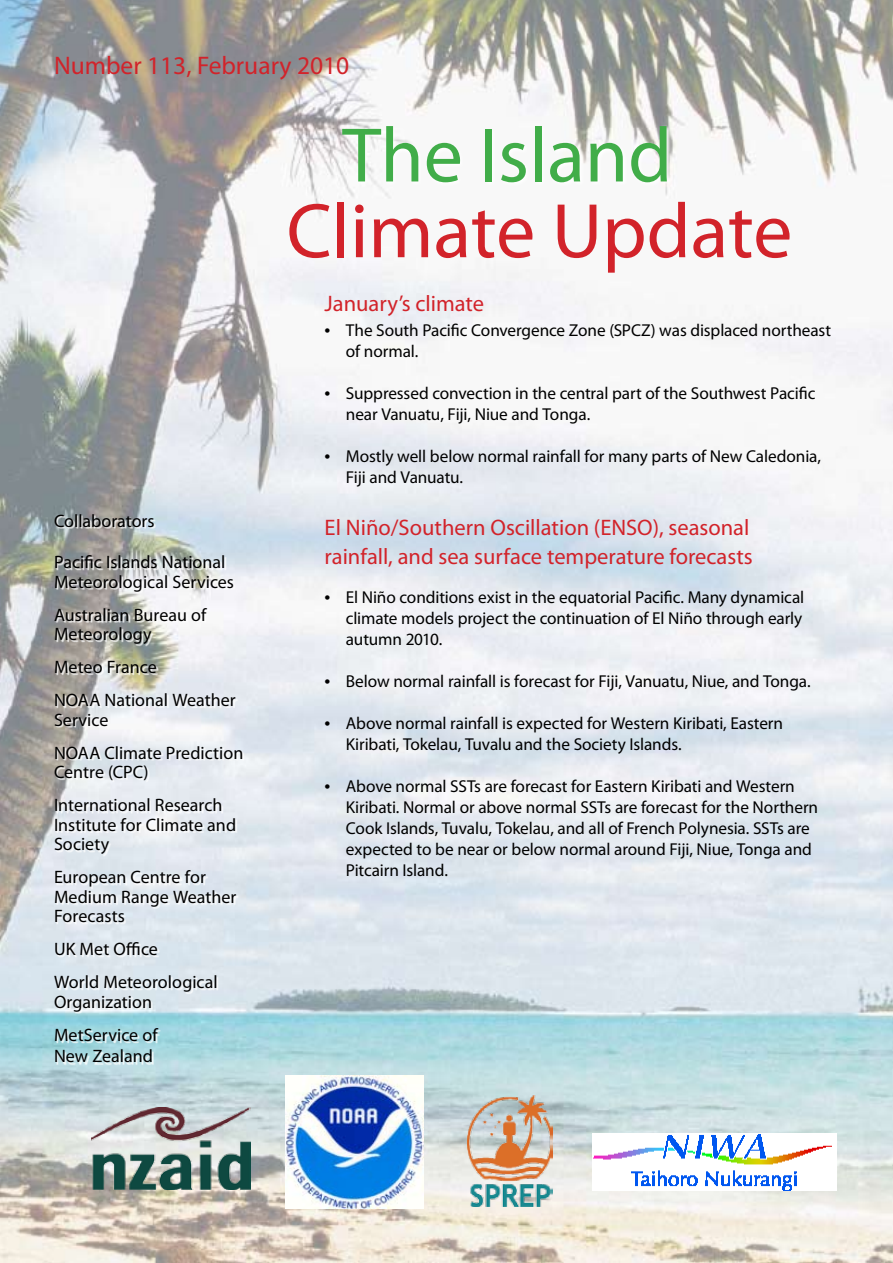
<style>
.page{position:relative;width:893px;height:1263px;background:#fff}
.page>*{position:absolute;margin:0;border:0;box-sizing:border-box;transform-origin:0 0}
.t1{font:78px "Myriad Pro";color:#d2232a}
.t2{font:78px "Myriad Pro";color:#41ad49}
.t3{font:25.5px "Myriad Pro";color:#d2232a}
.t4{font:22.5px/28.8px "Myriad Pro";color:#d2232a}
.t5{font:18px/19.5px "Myriad Pro";color:#000}
.t6{font:17.25px/21px "Myriad Pro";letter-spacing:-.01em;color:#000}
.s1{font-size:21px}
</style>
<div class="page">
<img style="left:0;top:0;width:893px;height:1263px">
<div style="left:340px;top:125px;width:463px;height:108px;background:#f8f8f8"></div>
<div style="left:55px;top:515px;width:219px;height:573px;background:#fff;opacity:.86"></div>
<img style="left:592px;top:1133px;width:245px;height:57px">
<img style="left:91px;top:1108px;width:159px;height:82px">
<img style="left:467px;top:1095px;width:85px;height:111px">
<img style="left:285px;top:1076px;width:138px;height:133px">
<h2 class="t3" style="left:54px;top:50px;width:297px">Number 113, February 2010</h2>
<p class="t5" style="left:54px;top:511px;width:102px">Collaborators</p>
<p class="t5" style="left:54px;top:552px;width:182px">Pacific Islands National<br>Meteorological Services</p>
<p class="t5" style="left:54px;top:604px;width:154px">Australian Bureau of<br>Meteorology</p>
<p class="t5" style="left:54px;top:650px;width:183px;line-height:33px">Meteo France<br>NOAA National Weather</p>
<p class="t5" style="left:54px;top:703px;width:191px;line-height:33px">Service<br>NOAA Climate Prediction</p>
<p class="t5" style="left:54px;top:755px;width:170px;line-height:33px">Centre (CPC)<br>International Research</p>
<p class="t5" style="left:54px;top:814px;width:184px">Institute for Climate and<br>Society</p>
<p class="t5" style="left:54px;top:867px;width:184px">European Centre for<br>Medium Range Weather<br>Forecasts</p>
<p class="t5" style="left:54px;top:932px;width:165px;line-height:33px">UK Met Office<br>World Meteorological</p>
<p class="t5" style="left:54px;top:985px;width:105px;line-height:33px">Organization<br>MetService of</p>
<p class="t5" style="left:54px;top:1046px;width:101px">New Zealand</p>
<h1 class="t2" style="left:342px;top:107px;width:331px">The Island</h1>
<h1 class="t1" style="left:287px;top:183px;width:507px">Climate Update</h1>
<h3 class="t4" style="left:325px;top:289px;width:161px">January’s climate</h3>
<p class="t6" style="left:346px;top:320px;width:487px;text-indent:-21px"><span class="s1">•</span> The South Pacific Convergence Zone (SPCZ) was displaced northeast of normal.</p>
<p class="t6" style="left:346px;top:383px;width:471px;text-indent:-21px"><span class="s1">•</span> Suppressed convection in the central part of the Southwest Pacific near Vanuatu, Fiji, Niue and Tonga.</p>
<p class="t6" style="left:346px;top:446px;width:477px;text-indent:-21px"><span class="s1">•</span> Mostly well below normal rainfall for many parts of New Caledonia,<br>Fiji and Vanuatu.</p>
<h3 class="t4" style="left:325px;top:513px;width:430px">El Niño/Southern Oscillation (ENSO), seasonal rainfall, and sea surface temperature forecasts</h3>
<p class="t6" style="left:346px;top:586px;width:460px;text-align:justify;text-indent:-21px"><span class="s1">•</span> El Niño conditions exist in the equatorial Pacific. Many dynamical climate models project the continuation of El Niño through early autumn 2010.</p>
<p class="t6" style="left:325px;top:670px;width:488px"><span class="s1">•</span> Below normal rainfall is forecast for Fiji, Vanuatu, Niue, and Tonga.</p>
<p class="t6" style="left:346px;top:712px;width:439px;text-indent:-21px"><span class="s1">•</span> Above normal rainfall is expected for Western Kiribati, Eastern<br>Kiribati, Tokelau, Tuvalu and the Society Islands.</p>
<p class="t6" style="left:346px;top:775px;width:474px;text-indent:-21px"><span class="s1">•</span> Above normal SSTs are forecast for Eastern Kiribati and Western Kiribati. Normal or above normal SSTs are forecast for the Northern Cook Islands, Tuvalu, Tokelau, and all of French Polynesia. SSTs are expected to be near or below normal around Fiji, Niue, Tonga and Pitcairn Island.</p>
</div>
